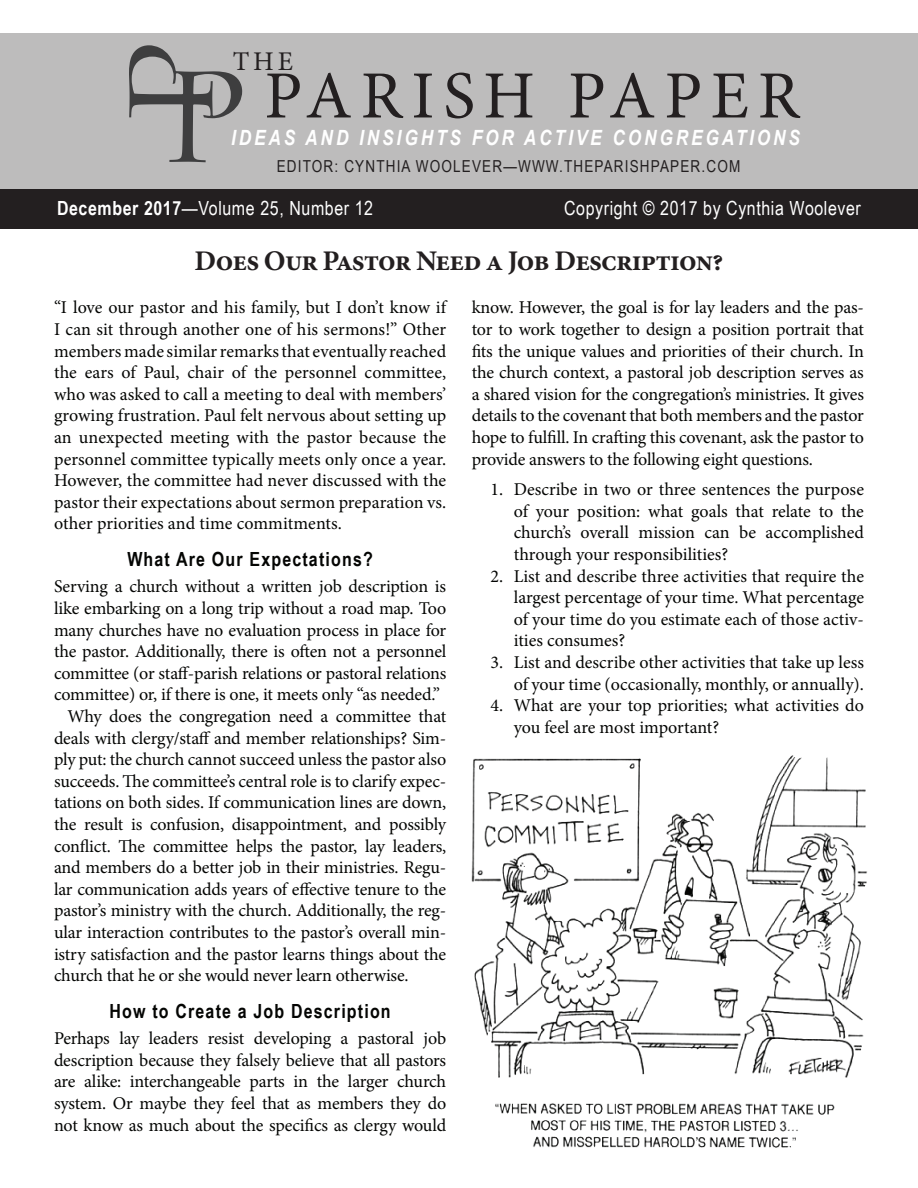
<style>
.page{position:relative;width:918px;height:1188px;background:#fff}
.page>*{position:absolute;margin:0;border:0;box-sizing:border-box;transform-origin:0 0}
.t1{font:67.5px "Minion Pro";letter-spacing:.13em;color:#231f20}
.t2{font:700 28.5px "Minion Pro";letter-spacing:-.03em;color:#231f20}
.t3{font:27px "Minion Pro";color:#231f20}
.t4{font:italic 700 21px "Arial Narrow";letter-spacing:.14em;color:#fff}
.t5{font:19.5px "Arial Narrow";letter-spacing:.03em;color:#fff}
.t6{font:700 19.5px "Arial Narrow";letter-spacing:.06em;color:#040503}
.t7{font:18px/21.6px "Minion Pro";letter-spacing:-.01em;color:#040503;text-align:justify}
.t8{font:16.5px "Arial Narrow";letter-spacing:.07em;color:#231f20}
.s1{font-weight:700}
</style>
<div class="page">
<div style="left:0;top:189px;width:918px;height:40px;background:#231f20"></div>
<div style="left:0;top:33px;width:918px;height:156px;background:#bdbcbc"></div>
<img style="left:471px;top:755px;width:396px;height:393px">
<svg style="left:129px;top:45px;width:113px;height:117px"></svg>
<h3 class="t3" style="left:233px;top:44px;width:62px">THE</h3>
<h1 class="t1" style="left:264px;top:51px;width:537px">PARISH PAPER</h1>
<p class="t4" style="left:231px;top:121px;width:571px">IDEAS AND INSIGHTS FOR ACTIVE CONGREGATIONS</p>
<p class="t8" style="left:277px;top:154px;width:465px">EDITOR: CYNTHIA WOOLEVER—WWW.THEPARISHPAPER.COM</p>
<p class="t5" style="left:57px;top:194px;width:318px"><span class="s1">December 2017</span>—Volume 25, Number 12</p>
<p class="t5" style="left:564px;top:194px;width:298px">Copyright © 2017 by Cynthia Woolever</p>
<h2 class="t2" style="left:195px;top:241px;width:530px">Does Our Pastor Need a Job Description?</h2>
<p class="t7" style="left:54px;top:297px;width:394px">“I love our pastor and his family, but I don’t know if I can sit through another one of his sermons!” Other members made similar remarks that eventually reached the ears of Paul, chair of the personnel committee, who was asked to call a meeting to deal with members’ growing frustration. Paul felt nervous about setting up an unexpected meeting with the pastor because the personnel committee typically meets only once a year.<br>However, the committee had never discussed with the pastor their expectations about sermon preparation vs. other priorities and time commitments.</p>
<p class="t6" style="left:127px;top:545px;width:247px">What Are Our Expectations?</p>
<p class="t7" style="left:54px;top:576px;width:394px">Serving a church without a written job description is</p>
<p class="t7" style="left:54px;top:598px;width:394px">like embarking on a long trip without a road map. Too</p>
<p class="t7" style="left:54px;top:619px;width:394px">many churches have no evaluation process in place for</p>
<p class="t7" style="left:54px;top:641px;width:394px">the pastor. Additionally, there is often not a personnel</p>
<p class="t7" style="left:54px;top:662px;width:394px">committee (or staff-parish relations or pastoral relations</p>
<p class="t7" style="left:54px;top:684px;width:388px">committee) or, if there is one, it meets only “as needed.”</p>
<p class="t7" style="left:68px;top:706px;width:380px">Why does the congregation need a committee that</p>
<p class="t7" style="left:54px;top:727px;width:394px">deals with clergy/staff and member relationships? Sim-</p>
<p class="t7" style="left:54px;top:749px;width:394px">ply put: the church cannot succeed unless the pastor also</p>
<p class="t7" style="left:54px;top:770px;width:394px">succeeds. The committee’s central role is to clarify expec-</p>
<p class="t7" style="left:54px;top:792px;width:394px">tations on both sides. If communication lines are down,</p>
<p class="t7" style="left:54px;top:814px;width:394px">the result is confusion, disappointment, and possibly</p>
<p class="t7" style="left:54px;top:835px;width:394px">conflict. The committee helps the pastor, lay leaders,</p>
<p class="t7" style="left:54px;top:857px;width:394px">and members do a better job in their ministries. Regu-</p>
<p class="t7" style="left:54px;top:878px;width:394px">lar communication adds years of effective tenure to the</p>
<p class="t7" style="left:54px;top:900px;width:394px">pastor’s ministry with the church. Additionally, the reg-</p>
<p class="t7" style="left:54px;top:922px;width:394px">ular interaction contributes to the pastor’s overall min-</p>
<p class="t7" style="left:54px;top:943px;width:394px">istry satisfaction and the pastor learns things about the</p>
<p class="t7" style="left:54px;top:965px;width:356px">church that he or she would never learn otherwise.</p>
<p class="t6" style="left:110px;top:996px;width:283px">How to Create a Job Description</p>
<p class="t7" style="left:54px;top:1028px;width:394px">Perhaps lay leaders resist developing a pastoral job description because they falsely believe that all pastors are alike: interchangeable parts in the larger church system. Or maybe they feel that as members they do not know as much about the specifics as clergy would</p>
<p class="t7" style="left:472px;top:297px;width:394px">know. However, the goal is for lay leaders and the pas&shy;tor to work together to design a position portrait that fits the unique values and priorities of their church. In the church context, a pastoral job description serves as a shared vision for the congregation’s ministries. It gives details to the covenant that both members and the pastor hope to fulfill. In crafting this covenant, ask the pastor to provide answers to the following eight questions.</p>
<p class="t7" style="left:514px;top:479px;width:352px;text-indent:-23px">1. Describe in two or three sentences the purpose of your position: what goals that relate to the church’s overall mission can be accomplished through your responsibilities?</p>
<p class="t7" style="left:514px;top:565px;width:352px;text-indent:-23px">2. List and describe three activities that require the largest percentage of your time. What percentage of your time do you estimate each of those activ&shy;ities consumes?</p>
<p class="t7" style="left:490px;top:652px;width:375px;text-align:right">3. List and describe other activities that take up less of your time (occasionally, monthly, or annually).</p>
<p class="t7" style="left:514px;top:695px;width:352px;text-indent:-23px">4. What are your top priorities; what activities do you feel are most important?</p>
</div>
